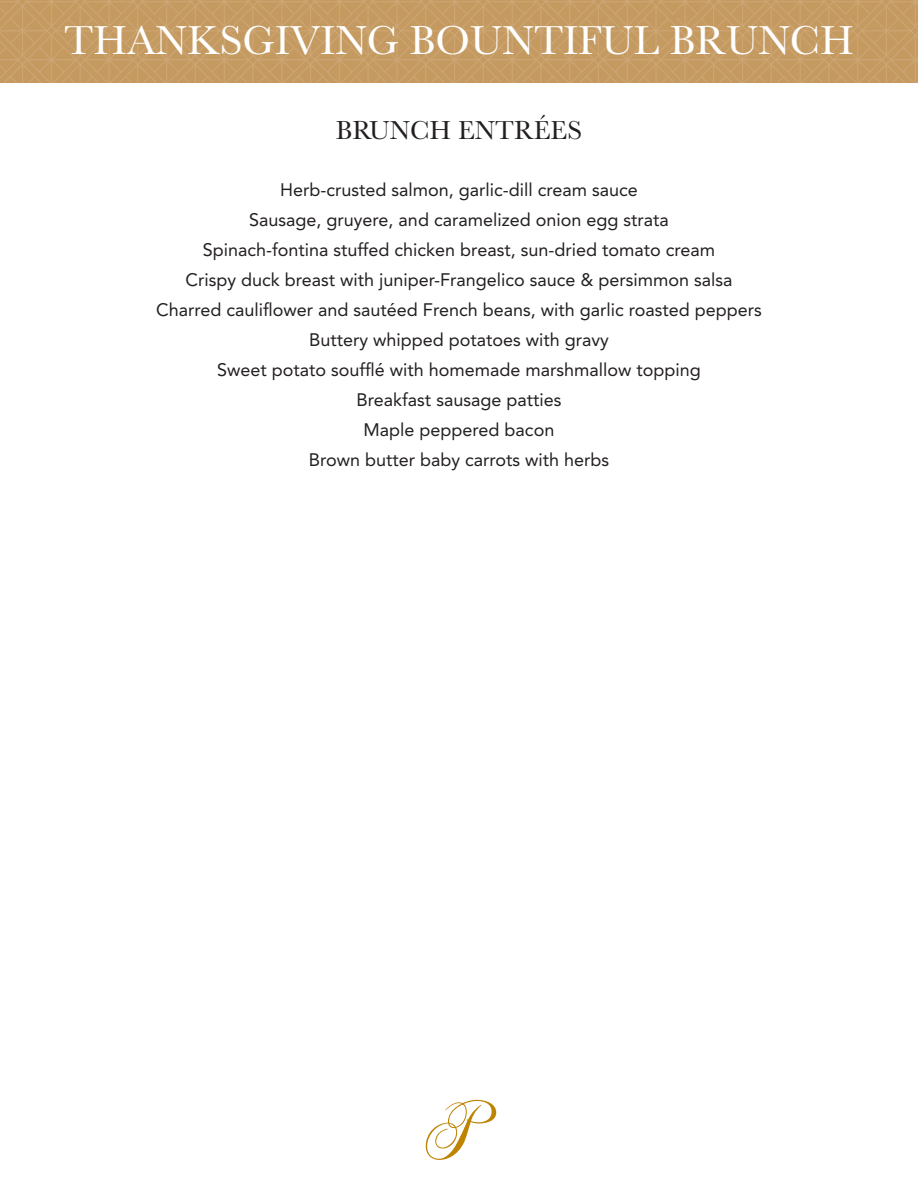
<style>
.page{position:relative;width:918px;height:1188px;background:#fff}
.page>*{position:absolute;margin:0;border:0;box-sizing:border-box;transform-origin:0 0}
.t1{font:42px "Baskerville";color:#fff}
.t2{font:27px "Baskerville";color:#231f20}
.t3{font:18px "Avenir LT Pro";color:#231f20}
</style>
<div class="page">
<img style="left:0;top:0;width:918px;height:82px">
<svg style="left:426px;top:1100px;width:70px;height:60px"></svg>
<p class="t1" style="left:64px;top:14px;width:791px">THANKSGIVING BOUNTIFUL BRUNCH</p>
<p class="t2" style="left:336px;top:113px;width:248px">BRUNCH ENTRÉES</p>
<p class="t3" style="left:280px;top:178px;width:359px">Herb-crusted salmon, garlic-dill cream sauce</p>
<p class="t3" style="left:249px;top:208px;width:421px">Sausage, gruyere, and caramelized onion egg strata</p>
<p class="t3" style="left:203px;top:238px;width:514px">Spinach-fontina stuffed chicken breast, sun-dried tomato cream</p>
<p class="t3" style="left:185px;top:268px;width:549px">Crispy duck breast with juniper-Frangelico sauce &amp; persimmon salsa</p>
<p class="t3" style="left:156px;top:298px;width:607px">Charred cauliflower and sautéed French beans, with garlic roasted peppers</p>
<p class="t3" style="left:309px;top:328px;width:301px">Buttery whipped potatoes with gravy</p>
<p class="t3" style="left:217px;top:358px;width:485px">Sweet potato soufflé with homemade marshmallow topping</p>
<p class="t3" style="left:357px;top:388px;width:206px">Breakfast sausage patties</p>
<p class="t3" style="left:364px;top:418px;width:192px">Maple peppered bacon</p>
<p class="t3" style="left:309px;top:448px;width:302px">Brown butter baby carrots with herbs</p>
</div>
